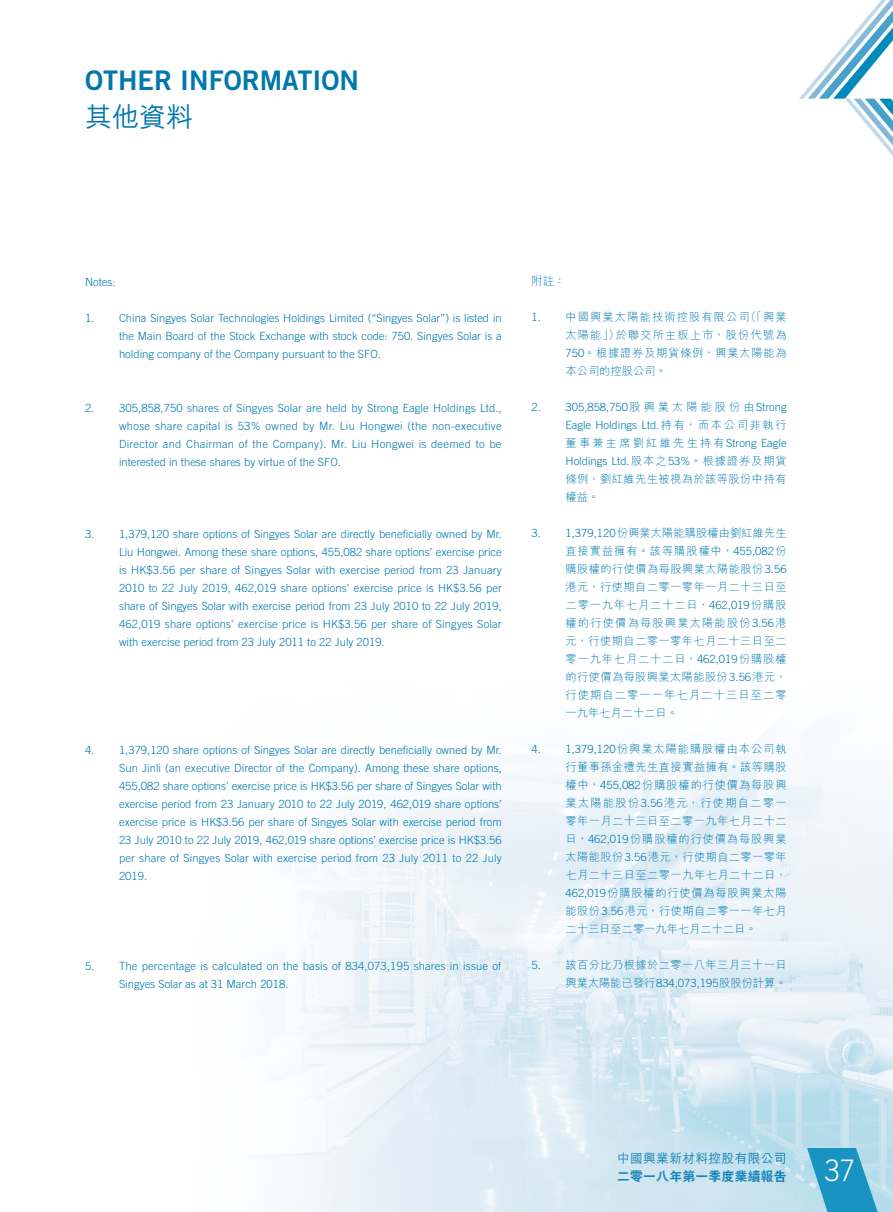
<style>
.page{position:relative;width:893px;height:1212px;background:#fff}
.page>*{position:absolute;margin:0;border:0;box-sizing:border-box;transform-origin:0 0}
.t1{font:300 29.7px "Trade Gothic LT Std";color:#fff;scale:.91 1}
.t2{font:27px "Trade Gothic LT Std Bd 2";color:#0078ae}
.t3{font:500 27px "M Hei HK";color:#0078ae}
.t4{font:500 12.75px "M Hei HK";letter-spacing:.025em;color:#0078ae}
.t5{font:800 12.75px "C Hei 2 HK";letter-spacing:.025em;color:#0078ae}
.t6{font:300 11.25px/18px "Trade Gothic LT Std";color:#0078ae;text-align:justify}
.附註{font:300 11.25px/18px "M Hei HK";letter-spacing:.04em;color:#0078ae;text-align:justify}
.s1{font-family:"Trade Gothic LT Std"}
</style>
<div class="page">
<img style="left:274px;top:735px;width:619px;height:477px">
<svg style="left:799px;top:0;width:94px;height:156px"></svg>
<svg style="left:807px;top:1148px;width:78px;height:64px;background:#53aed1"></svg>
<h2 class="t2" style="left:85px;top:64px;width:275px">OTHER INFORMATION</h2>
<h2 class="t3" style="left:85px;top:97px;width:109px">其他資料</h2>
<p class="t6" style="left:85px;top:272px;width:32px">Notes:</p>
<p class="t6" style="left:119px;top:308px;width:384px;text-indent:-34px">1. China Singyes Solar Technologies Holdings Limited (“Singyes Solar”) is listed in the Main Board of the Stock Exchange with stock code: 750. Singyes Solar is a holding company of the Company pursuant to the SFO.</p>
<p class="t6" style="left:119px;top:398px;width:384px;text-indent:-34px">2. 305,858,750 shares of Singyes Solar are held by Strong Eagle Holdings Ltd., whose share capital is 53% owned by Mr. Liu Hongwei (the non-executive Director and Chairman of the Company). Mr. Liu Hongwei is deemed to be interested in these shares by virtue of the SFO.</p>
<p class="t6" style="left:119px;top:524px;width:384px;text-indent:-34px">3. 1,379,120 share options of Singyes Solar are directly beneficially owned by Mr.<br>Liu Hongwei. Among these share options, 455,082 share options’ exercise price is HK$3.56 per share of Singyes Solar with exercise period from 23 January 2010 to 22 July 2019, 462,019 share options’ exercise price is HK$3.56 per share of Singyes Solar with exercise period from 23 July 2010 to 22 July 2019, 462,019 share options’ exercise price is HK$3.56 per share of Singyes Solar with exercise period from 23 July 2011 to 22 July 2019.</p>
<p class="t6" style="left:119px;top:740px;width:384px;text-indent:-34px">4. 1,379,120 share options of Singyes Solar are directly beneficially owned by Mr.<br>Sun Jinli (an executive Director of the Company). Among these share options, 455,082 share options’ exercise price is HK$3.56 per share of Singyes Solar with exercise period from 23 January 2010 to 22 July 2019, 462,019 share options’ exercise price is HK$3.56 per share of Singyes Solar with exercise period from 23 July 2010 to 22 July 2019, 462,019 share options’ exercise price is HK$3.56 per share of Singyes Solar with exercise period from 23 July 2011 to 22 July 2019.</p>
<p class="t6" style="left:119px;top:956px;width:384px;text-indent:-34px">5. The percentage is calculated on the basis of 834,073,195 shares in issue of<br>Singyes Solar as at 31 March 2018.</p>
<p class="附註" style="left:531px;top:272px;width:35px">附註：</p>
<p class="附註" style="left:566px;top:308px;width:223px;text-indent:-34px"><span class="s1">1.</span> 中國興業太陽能技術控股有限公司（「興業太陽能」）於聯交所主板上市，股份代號為<span class="s1">750</span>。根據證券及期貨條例，興業太陽能為本公司的控股公司。</p>
<p class="附註" style="left:566px;top:398px;width:223px;text-indent:-34px"><span class="s1">2. 305,858,750</span>股興業太陽能股份由<span class="s1">Strong Eagle Holdings Ltd.</span>持有，而本公司非執行董事兼主席劉紅維先生持有<span class="s1">Strong Eagle Holdings Ltd.</span>股本之<span class="s1">53%</span>。根據證券及期貨條例，劉紅維先生被視為於該等股份中持有權益。</p>
<p class="附註" style="left:566px;top:524px;width:223px;text-indent:-34px"><span class="s1">3. 1,379,120</span>份興業太陽能購股權由劉紅維先生直接實益擁有。該等購股權中，<span class="s1">455,082</span>份購股權的行使價為每股興業太陽能股份<span class="s1">3.56</span>港元，行使期自二零一零年一月二十三日至二零一九年七月二十二日，<span class="s1">462,019</span>份購股權的行使價為每股興業太陽能股份<span class="s1">3.56</span>港元，行使期自二零一零年七月二十三日至二零一九年七月二十二日，<span class="s1">462,019</span>份購股權的行使價為每股興業太陽能股份<span class="s1">3.56</span>港元，行使期自二零一一年七月二十三日至二零一九年七月二十二日。</p>
<p class="附註" style="left:566px;top:740px;width:223px;text-indent:-34px"><span class="s1">4. 1,379,120</span>份興業太陽能購股權由本公司執行董事孫金禮先生直接實益擁有。該等購股權中，<span class="s1">455,082</span>份購股權的行使價為每股興業太陽能股份<span class="s1">3.56</span>港元，行使期自二零一零年一月二十三日至二零一九年七月二十二日，<span class="s1">462,019</span>份購股權的行使價為每股興業太陽能股份<span class="s1">3.56</span>港元，行使期自二零一零年七月二十三日至二零一九年七月二十二日，<span class="s1">462,019</span>份購股權的行使價為每股興業太陽能股份<span class="s1">3.56</span>港元，行使期自二零一一年七月二十三日至二零一九年七月二十二日。</p>
<p class="附註" style="left:531px;top:956px;width:257px;text-align:right"><span class="s1">5.</span> 該百分比乃根據於二零一八年三月三十一日興業太陽能已發行<span class="s1">834,073,195</span>股股份計算。</p>
<p class="t4" style="left:617px;top:1148px;width:171px">中國興業新材料控股有限公司</p>
<p class="t5" style="left:617px;top:1169px;width:171px">二零一八年第一季度業績報告</p>
<h1 class="t1" style="left:825px;top:1153px;width:34px">37</h1>
</div>
